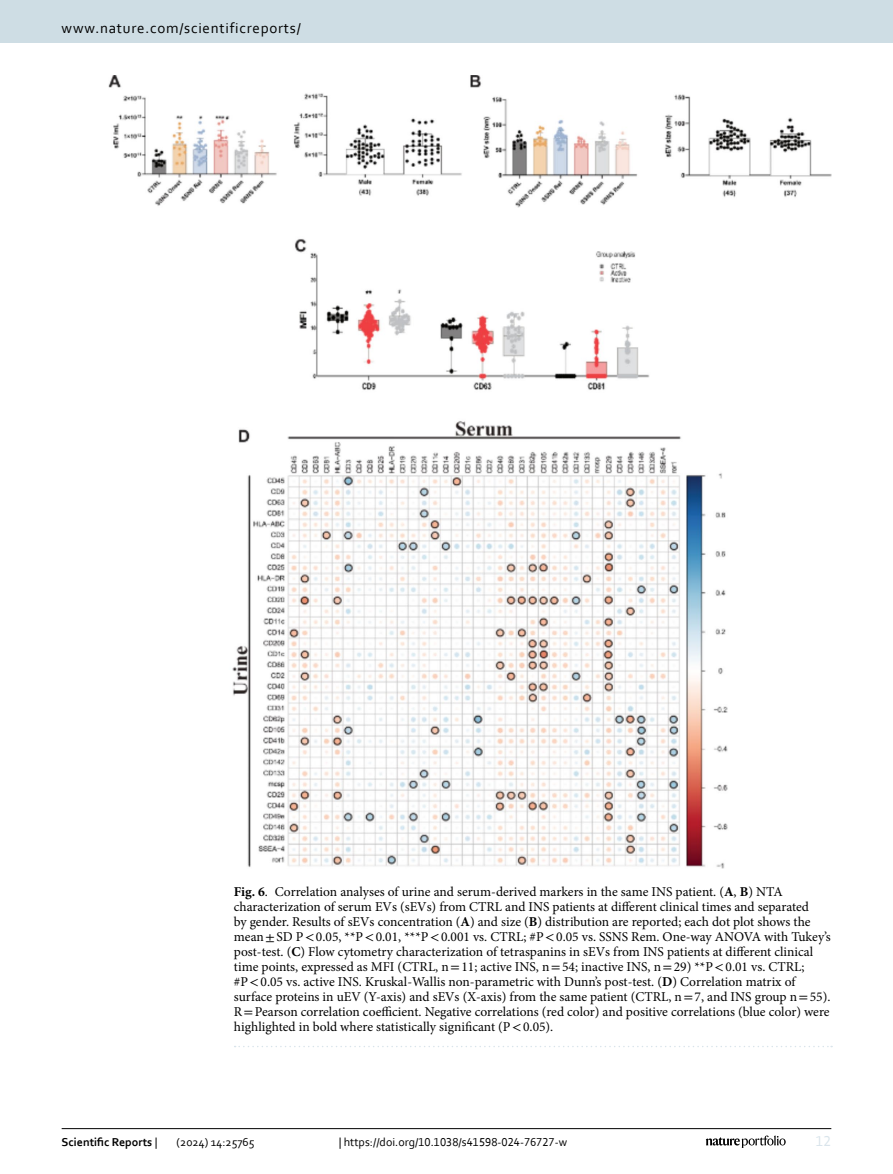
<style>
.page{position:relative;width:893px;height:1174px;background:#fff}
.page>*{position:absolute;margin:0;border:0;box-sizing:border-box;transform-origin:0 0}
.t1{font:15px "Corbel";letter-spacing:.05em;color:#000}
.t2{font:15px "Corbel";color:#d9e4eb}
.Figure_Caption{font:13.5px/15px "Minion Pro";color:#000}
.t3{font:12px "Corbel";color:#000}
.t4{font:700 12px "Corbel";color:#000}
.s1{font-weight:700}
.s2{font-family:"STIX"}
.s3{font-weight:400}
</style>
<div class="page">
<img style="left:108px;top:76px;width:723px;height:792px">
<svg style="left:235px;top:1046px;width:597px;height:1px"></svg>
<hr style="left:62px;top:1128px;width:769px;height:1px;background:#000">
<svg style="left:706px;top:1135px;width:80px;height:12px"></svg>
<div style="left:0;top:0;width:893px;height:43px;background:#cedde4"></div>
<p class="t1" style="left:62px;top:18px;width:241px">www.nature.com/scientificreports/</p>
<p class="Figure_Caption" style="left:234px;top:884px;width:599px"><span class="s1">Fig. 6</span>. Correlation analyses of urine and serum-derived markers in the same INS patient. (<span class="s1">A</span>, <span class="s1">B</span>) NTA characterization of serum EVs (sEVs) from CTRL and INS patients at different clinical times and separated<br>by gender. Results of sEVs concentration (<span class="s1">A</span>) and size (<span class="s1">B</span>) distribution are reported; each dot plot shows the mean<span class="s2">±</span>SD P<span class="s2">&lt;</span>0.05, **P<span class="s2">&lt;</span>0.01, ***P<span class="s2">&lt;</span>0.001 vs. CTRL; #P<span class="s2">&lt;</span>0.05 vs. SSNS Rem. One-way ANOVA with Tukey’s post-test. (<span class="s1">C</span>) Flow cytometry characterization of tetraspanins in sEVs from INS patients at different clinical time points, expressed as MFI (CTRL, n<span class="s2">=</span>11; active INS, n<span class="s2">=</span>54; inactive INS, n<span class="s2">=</span>29) **P<span class="s2">&lt;</span>0.01 vs. CTRL; #P<span class="s2">&lt;</span>0.05 vs. active INS. Kruskal-Wallis non-parametric with Dunn’s post-test. (<span class="s1">D</span>) Correlation matrix of surface proteins in uEV (Y-axis) and sEVs (X-axis) from the same patient (CTRL, n<span class="s2">=</span>7, and INS group n<span class="s2">=</span>55).<br>R<span class="s2">=</span>Pearson correlation coefficient. Negative correlations (red color) and positive correlations (blue color) were highlighted in bold where statistically significant (P<span class="s2">&lt;</span>0.05).</p>
<p class="t4" style="left:62px;top:1134px;width:97px">Scientific Reports <span class="s3">|</span></p>
<p class="t3" style="left:177px;top:1134px;width:80px">(2024) 14:25765</p>
<p class="t3" style="left:339px;top:1134px;width:230px">| https://doi.org/10.1038/s41598-024-76727-w</p>
<p class="t2" style="left:816px;top:1132px;width:17px">12</p>
</div>
